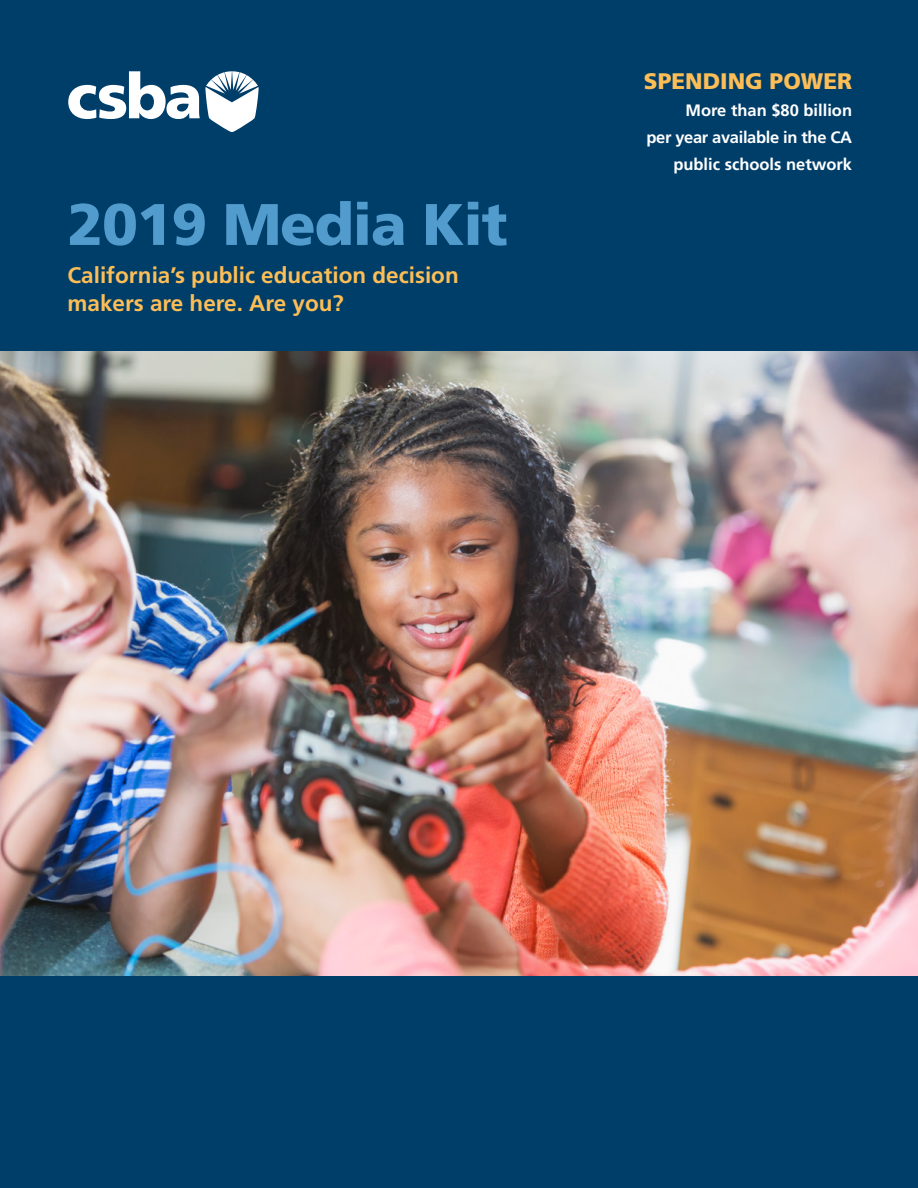
<style>
.page{position:relative;width:918px;height:1188px;background:#fff}
.page>*{position:absolute;margin:0;border:0;box-sizing:border-box;transform-origin:0 0}
.t1{font:900 58.5px "Frutiger LT Std";letter-spacing:-.02em;color:#519ccd}
.t2{font:700 22.5px/28.5px "Frutiger LT Std";color:#fdbe56}
.t3{font:900 22.5px "Frutiger LT Std";color:#fdbe56}
.t4{font:700 16.5px/27px "Frutiger LT Std";color:#fff;text-align:right}
</style>
<div class="page">
<img style="left:0;top:351px;width:918px;height:625px">
<div style="left:0;top:0;width:918px;height:351px;background:#003e6a"></div>
<div style="left:0;top:976px;width:918px;height:212px;background:#003e6a"></div>
<svg style="left:68px;top:71px;width:191px;height:61px"></svg>
<h1 class="t1" style="left:68px;top:189px;width:442px">2019 Media Kit</h1>
<h2 class="t2" style="left:68px;top:261px;width:393px">California’s public education decision makers are here. Are you?</h2>
<h2 class="t3" style="left:644px;top:68px;width:210px">SPENDING POWER</h2>
<p class="t4" style="left:646px;top:97px;width:207px">More than $80 billion<br>per year available in the CA public schools network</p>
</div>
